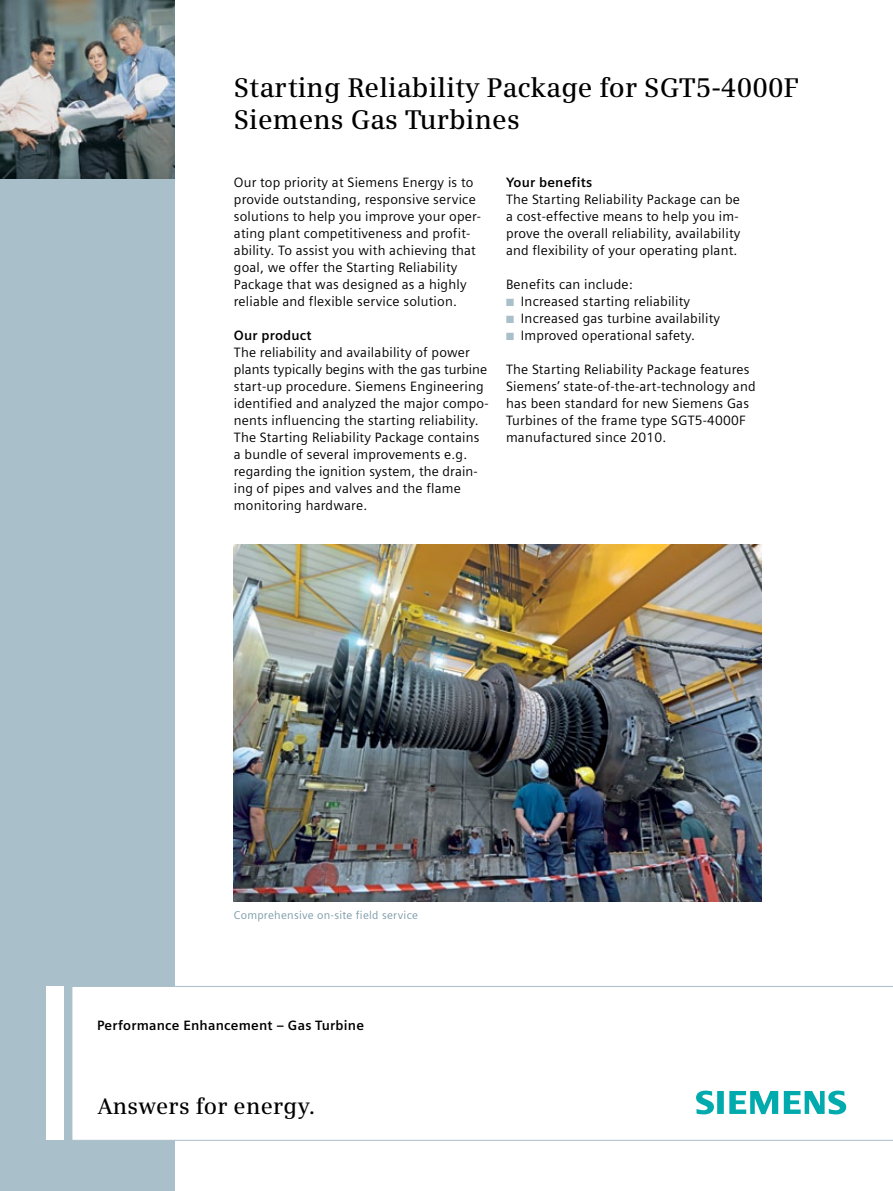
<style>
.page{position:relative;width:893px;height:1191px;background:#fff}
.page>*{position:absolute;margin:0;border:0;box-sizing:border-box;transform-origin:0 0}
.t1{font:600 27px/32px "Siemens Serif";letter-spacing:.005em;color:#000}
.t2{font:600 22.5px "Siemens Serif";letter-spacing:.01em;color:#000}
.t3{font:13.5px/17px "Siemens Sans";letter-spacing:.015em;color:#000}
.t4{font:700 13.5px "Siemens Sans";letter-spacing:.015em;color:#000}
.t5{font:11.25px "Siemens Sans";letter-spacing:.025em;color:#7b9aa9}
.s1{color:#a9bfca}
</style>
<div class="page">
<div style="left:0;top:0;width:174px;height:1191px;background:#a9bfca"></div>
<svg style="left:72px;top:985px;width:821px;height:156px"></svg>
<div style="left:47px;top:986px;width:17px;height:154px;background:#fff"></div>
<svg style="left:696px;top:1090px;width:150px;height:24px"></svg>
<img style="left:0;top:0;width:174px;height:179px">
<img style="left:234px;top:544px;width:527px;height:357px">
<h1 class="t1" style="left:234px;top:72px;width:567px">Starting Reliability Package for SGT5-4000F<br>Siemens Gas Turbines</h1>
<p class="t3" style="left:234px;top:174px;width:249px">Our top priority at Siemens Energy is to provide outstanding, responsive service solutions to help you improve your oper&shy;ating plant competitiveness and profit&shy;ability. To assist you with achieving that goal, we offer the Starting Reliability Package that was designed as a highly reliable and flexible service solution.</p>
<p class="t4" style="left:234px;top:328px;width:79px">Our product</p>
<p class="t3" style="left:234px;top:344px;width:256px">The reliability and availability of power plants typically begins with the gas turbine start-up procedure. Siemens Engineering identified and analyzed the major compo&shy;nents influencing the starting reliability.<br>The Starting Reliability Package contains a bundle of several improvements e.g. regarding the ignition system, the drain&shy;ing of pipes and valves and the flame monitoring hardware.</p>
<p class="t4" style="left:506px;top:175px;width:88px">Your benefits</p>
<p class="t3" style="left:506px;top:191px;width:236px">The Starting Reliability Package can be a cost-effective means to help you im&shy;prove the overall reliability, availability and flexibility of your operating plant.</p>
<p class="t3" style="left:506px;top:276px;width:128px">Benefits can include:</p>
<p class="t3" style="left:506px;top:293px;width:186px"><span class="s1">■</span> Increased starting reliability</p>
<p class="t3" style="left:506px;top:310px;width:216px"><span class="s1">■</span> Increased gas turbine availability</p>
<p class="t3" style="left:506px;top:327px;width:191px"><span class="s1">■</span> Improved operational safety.</p>
<p class="t3" style="left:506px;top:361px;width:251px">The Starting Reliability Package features Siemens’ state-of-the-art-technology and has been standard for new Siemens Gas Turbines of the frame type SGT5-4000F manufactured since 2010.</p>
<p class="t5" style="left:234px;top:908px;width:186px">Comprehensive on-site field service</p>
<p class="t4" style="left:97px;top:1018px;width:268px">Performance Enhancement – Gas Turbine</p>
<h2 class="t2" style="left:98px;top:1093px;width:219px">Answers for energy.</h2>
</div>
